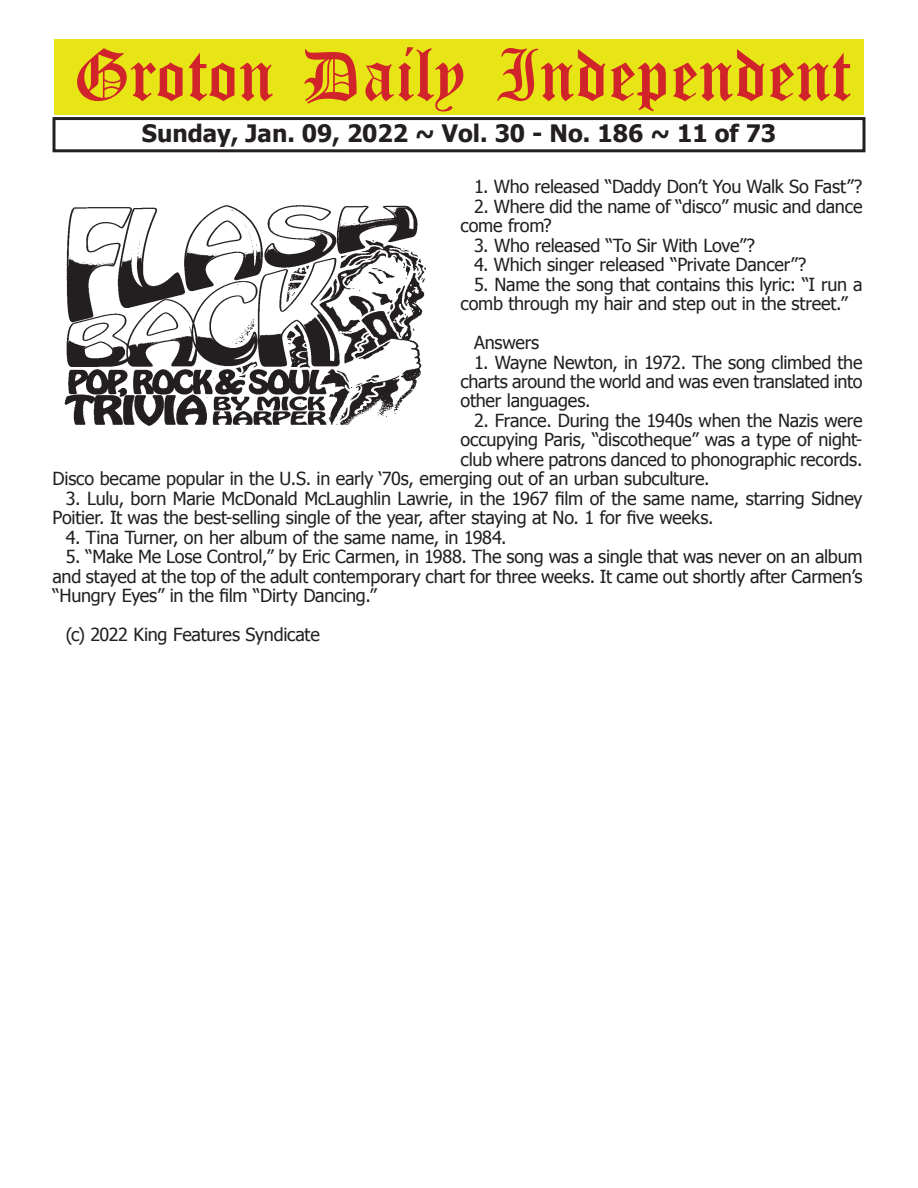
<style>
.page{position:relative;width:918px;height:1188px;background:#fff}
.page>*{position:absolute;margin:0;border:0;box-sizing:border-box;transform-origin:0 0}
.t1{font:54px "Old English Five";color:#d1232a}
.t2{font:24.75px/26px "Times";color:#231f20}
.t3{font:700 24px "Tahoma";color:#231f20}
.t4{font:18px/19.5px "Tahoma";letter-spacing:-.015em;color:#231f20}
</style>
<div class="page">
<div style="left:52px;top:117px;width:814px;height:35px;border:3px solid #231f20"></div>
<div style="left:54px;top:40px;width:810px;height:75px;background:#e7e515"></div>
<img style="left:64px;top:205px;width:362px;height:221px">
<h1 class="t1" style="left:73px;top:50px;width:779px">Groton Daily Independent</h1>
<h3 class="t3" style="left:142px;top:116px;width:636px">Sunday, Jan. 09, 2022 ~ Vol. 30 - No. 186 ~ 11 of 73</h3>
<p class="t4" style="left:474px;top:176px;width:390px">1. Who released “Daddy Don’t You Walk So Fast”?</p>
<p class="t4" style="left:460px;top:195px;width:403px;text-indent:14px">2. Where did the name of “disco” music and dance come from?</p>
<p class="t4" style="left:474px;top:234px;width:283px">3. Who released “To Sir With Love”?</p>
<p class="t4" style="left:474px;top:254px;width:334px">4. Which singer released “Private Dancer”?</p>
<p class="t4" style="left:460px;top:273px;width:403px;text-indent:14px">5. Name the song that contains this lyric: “I run a comb through my hair and step out in the street.”</p>
<p class="t4" style="left:474px;top:332px;width:67px">Answers</p>
<p class="t4" style="left:460px;top:351px;width:404px;text-align:justify;text-indent:14px">1. Wayne Newton, in 1972. The song climbed the charts around the world and was even translated into other languages.</p>
<p class="t4" style="left:474px;top:410px;width:390px">2. France. During the 1940s when the Nazis were</p>
<p class="t4" style="left:460px;top:429px;width:403px">occupying Paris, “discotheque” was a type of night-</p>
<p class="t4" style="left:460px;top:449px;width:404px">club where patrons danced to phonographic records.</p>
<p class="t4" style="left:52px;top:468px;width:659px">Disco became popular in the U.S. in early ‘70s, emerging out of an urban subculture.</p>
<p class="t4" style="left:52px;top:488px;width:812px;text-indent:14px">3. Lulu, born Marie McDonald McLaughlin Lawrie, in the 1967 film of the same name, starring Sidney<br>Poitier. It was the best-selling single of the year, after staying at No. 1 for five weeks.</p>
<p class="t4" style="left:66px;top:527px;width:442px">4. Tina Turner, on her album of the same name, in 1984.</p>
<p class="t4" style="left:52px;top:546px;width:812px;text-align:justify;text-indent:14px">5. “Make Me Lose Control,” by Eric Carmen, in 1988. The song was a single that was never on an album and stayed at the top of the adult contemporary chart for three weeks. It came out shortly after Carmen’s “Hungry Eyes” in the film “Dirty Dancing.”</p>
<p class="t4" style="left:66px;top:624px;width:255px">(c) 2022 King Features Syndicate</p>
<h2 class="t2" style="left:77px;top:458px;width:232px">1. Who released “Peg”?</h2>
<h2 class="t2" style="left:61px;top:484px;width:370px;text-indent:16px">2. Where did Thin Lizzy get their name?</h2>
<h2 class="t2" style="left:61px;top:536px;width:370px;text-align:justify;text-indent:16px">3. Why did Simon and Garfunkel end up in a lawsuit over their release of “El Condor Pasa”?</h2>
<h2 class="t2" style="left:77px;top:614px;width:355px">4. Which artist wrote and released</h2>
</div>
